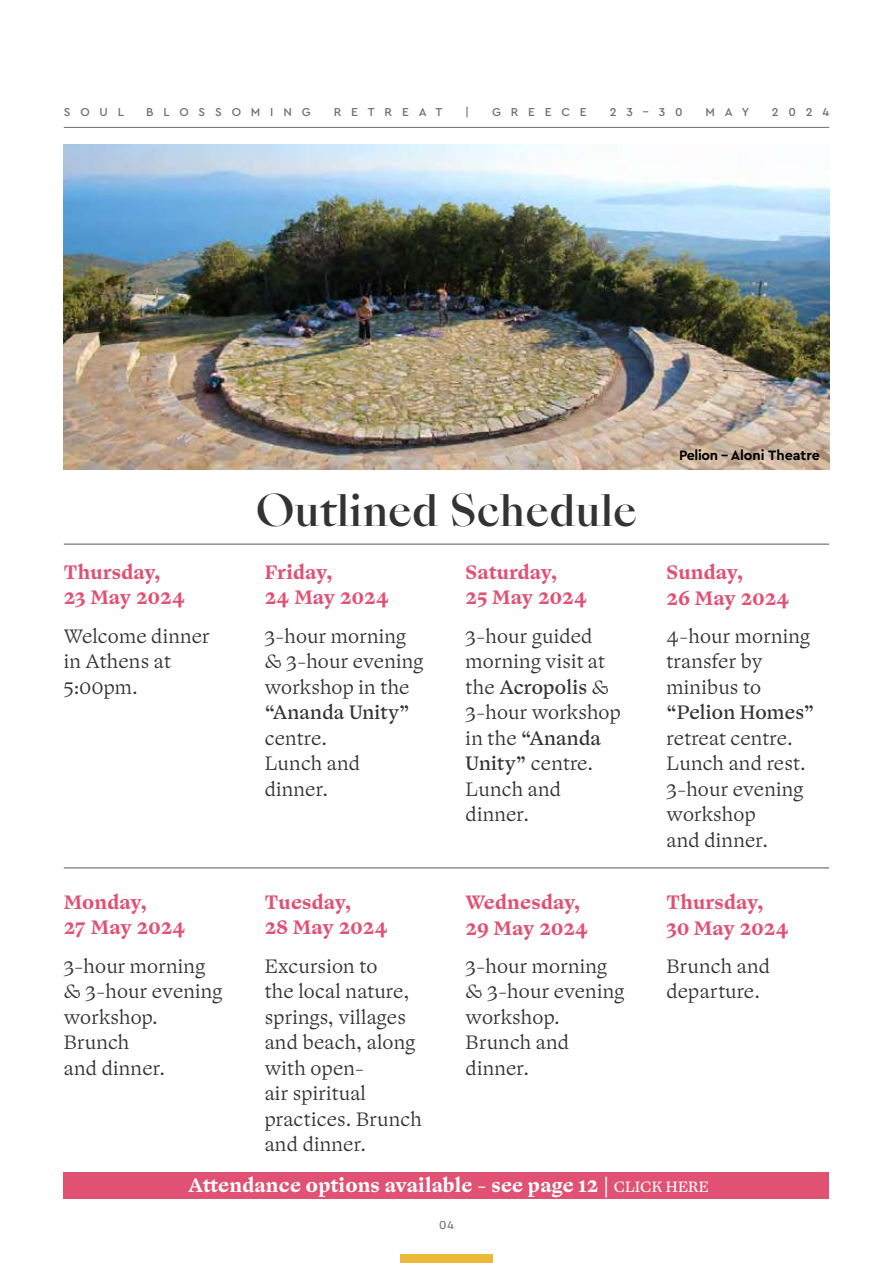
<style>
.page{position:relative;width:893px;height:1263px;background:#fff}
.page>*{position:absolute;margin:0;border:0;box-sizing:border-box;transform-origin:0 0}
.t1{font:500 42px "Sang Bleu Empire Trial";color:#333}
.t2{font:300 19.5px/25.5px "Ogg Text";letter-spacing:.01em;color:#333}
.t3{font:700 19.5px/25.5px "Ogg Text";color:#e15173}
.t4{font:700 19.5px "Ogg Text";letter-spacing:.01em;color:#fff}
.t5{font:19.5px "Ogg Text";letter-spacing:.01em;color:#333}
.t6{font:700 14.25px "Cera Pro";color:#000}
.t7{font:500 12px "Cera Pro";letter-spacing:.82em;color:#706f6f}
.t8{font:300 12px "Cera Pro";color:#706f6f}
.s1{font-weight:400}
.s2{font-weight:400;font-size:15px}
</style>
<div class="page">
<hr style="left:64px;top:127px;width:765px;height:1px;background:#706f6f">
<div style="left:400px;top:1255px;width:93px;height:8px;background:#edb939"></div>
<hr style="left:64px;top:868px;width:765px;height:1px;background:#575756">
<hr style="left:64px;top:544px;width:765px;height:1px;background:#575756">
<img style="left:64px;top:145px;width:765px;height:324px">
<div style="left:64px;top:1172px;width:765px;height:27px;background:#e15173"></div>
<p class="t7" style="left:64px;top:104px;width:62px">SOUL</p>
<p class="t7" style="left:146px;top:104px;width:166px">BLOSSOMING</p>
<p class="t7" style="left:334px;top:104px;width:110px">RETREAT</p>
<p class="t7" style="left:465px;top:104px;width:5px">|</p>
<p class="t7" style="left:492px;top:104px;width:96px">GREECE</p>
<p class="t7" style="left:610px;top:104px;width:74px">23–30</p>
<p class="t7" style="left:706px;top:104px;width:45px">MAY</p>
<p class="t7" style="left:772px;top:104px;width:59px">2024</p>
<p class="t3" style="left:64px;top:560px;width:123px">Thursday,<br>23 May 2024</p>
<p class="t2" style="left:64px;top:623px;width:147px">Welcome dinner in Athens at<br>5:00pm.</p>
<p class="t3" style="left:64px;top:889px;width:123px">Monday,<br>27 May 2024</p>
<p class="t2" style="left:64px;top:953px;width:160px">3-hour morning &amp; 3-hour evening workshop.<br>Brunch<br>and dinner.</p>
<h1 class="t1" style="left:256px;top:481px;width:383px">Outlined Schedule</h1>
<p class="t3" style="left:265px;top:560px;width:126px">Friday,<br>24 May 2024</p>
<p class="t2" style="left:265px;top:623px;width:160px">3-hour morning &amp; 3-hour evening workshop in the</p>
<p class="t5" style="left:265px;top:700px;width:146px">“Ananda Unity”</p>
<p class="t2" style="left:265px;top:725px;width:97px">centre.<br>Lunch and dinner.</p>
<p class="t3" style="left:265px;top:890px;width:124px">Tuesday,<br>28 May 2024</p>
<p class="t2" style="left:265px;top:953px;width:159px">Excursion to<br>the local nature, springs, villages and beach, along with open-<br>air spiritual practices. Brunch and dinner.</p>
<p class="t3" style="left:466px;top:560px;width:123px">Saturday,<br>25 May 2024</p>
<p class="t2" style="left:466px;top:623px;width:157px">3-hour guided morning visit at the <span class="s1">Acropolis</span> &amp;<br>3-hour workshop in the <span class="s1">“Ananda<br>Unity”</span> centre.<br>Lunch and dinner.</p>
<p class="t3" style="left:466px;top:890px;width:124px">Wednesday,<br>29 May 2024</p>
<p class="t2" style="left:466px;top:953px;width:160px">3-hour morning &amp; 3-hour evening workshop.<br>Brunch and dinner.</p>
<p class="t6" style="left:679px;top:446px;width:142px">Pelion – Aloni Theatre</p>
<p class="t3" style="left:667px;top:560px;width:125px">Sunday,<br>26 May 2024</p>
<p class="t2" style="left:667px;top:623px;width:145px">4-hour morning transfer by minibus to</p>
<p class="t5" style="left:667px;top:700px;width:149px">“Pelion Homes”</p>
<p class="t2" style="left:667px;top:725px;width:141px">retreat centre.<br>Lunch and rest.<br>3-hour evening workshop<br>and dinner.</p>
<p class="t3" style="left:667px;top:890px;width:124px">Thursday,<br>30 May 2024</p>
<p class="t2" style="left:667px;top:953px;width:105px">Brunch and departure.</p>
<p class="t4" style="left:188px;top:1173px;width:522px">Attendance options available - see page 12 | <span class="s2">CLICK HERE</span></p>
<p class="t8" style="left:439px;top:1217px;width:16px">04</p>
</div>
